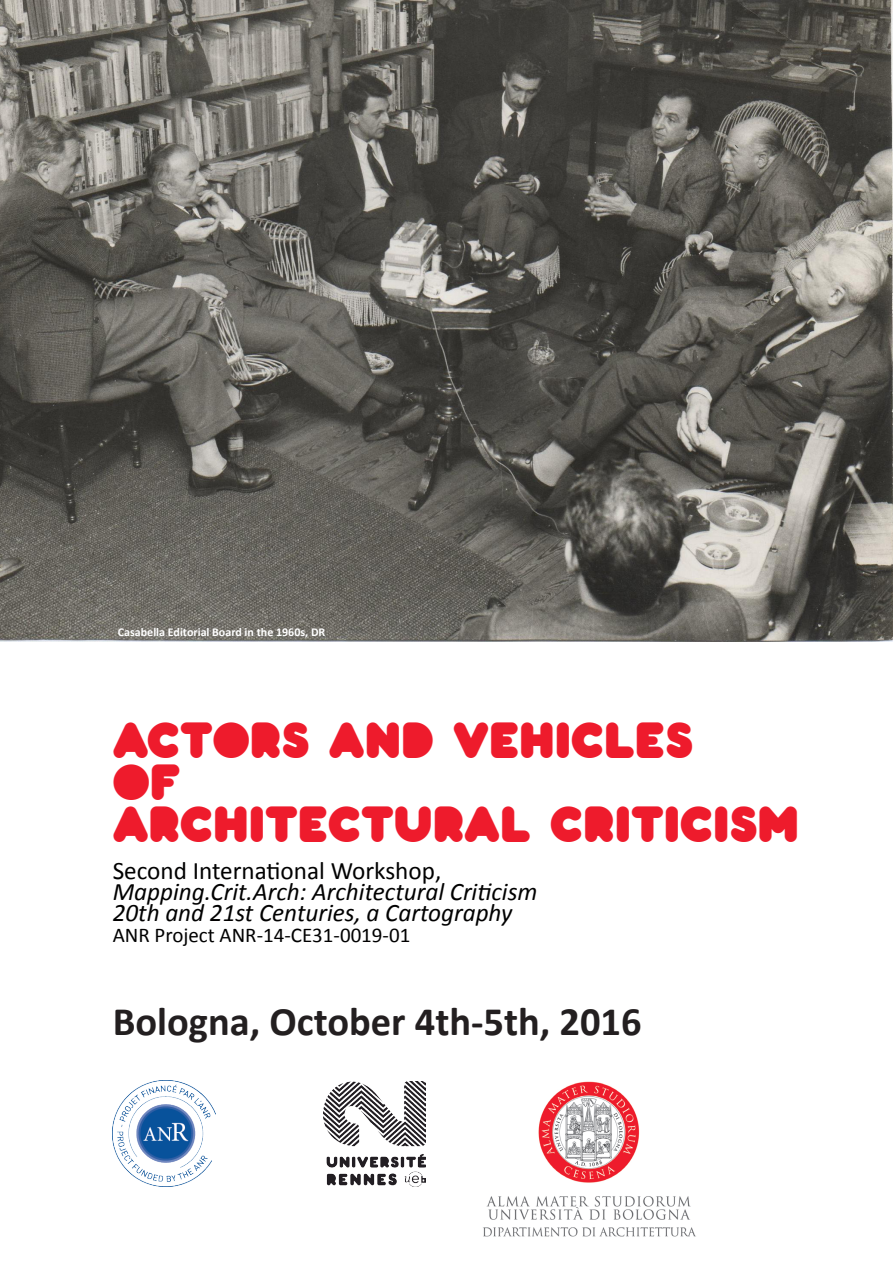
<style>
.page{position:relative;width:893px;height:1263px;background:#fff}
.page>*{position:absolute;margin:0;border:0;box-sizing:border-box;transform-origin:0 0}
.t1{font:49.5px "Pochoir Pleine";color:#ee1b2c}
.t2{font:700 40.5px "Calibri";color:#231f20}
.t3{font:italic 25.2px "Calibri";color:#010000}
.t4{font:25.2px "Calibri";color:#010000}
.t5{font:21px "Calibri";color:#010000}
.t6{font:700 12px "Calibri";color:#fff}
</style>
<div class="page">
<img style="left:0;top:0;width:893px;height:642px">
<img style="left:113px;top:1080px;width:102px;height:106px">
<img style="left:323px;top:1081px;width:103px;height:105px">
<img style="left:483px;top:1081px;width:213px;height:156px">
<p class="t6" style="left:118px;top:625px;width:209px">Casabella Editorial Board in the 1960s, DR</p>
<p class="t1" style="left:113px;top:710px;width:582px">ACTORS AND VEHICLES</p>
<p class="t1" style="left:113px;top:752px;width:70px">OF</p>
<p class="t1" style="left:113px;top:794px;width:688px">ARCHITECTURAL CRITICISM</p>
<p class="t4" style="left:113px;top:855px;width:330px">Second International Workshop,</p>
<p class="t3" style="left:113px;top:876px;width:426px">Mapping.Crit.Arch: Architectural Criticism</p>
<p class="t3" style="left:113px;top:897px;width:401px">20th and 21st Centuries, a Cartography</p>
<p class="t5" style="left:113px;top:922px;width:299px">ANR Project ANR-14-CE31-0019-01</p>
<p class="t2" style="left:113px;top:996px;width:530px">Bologna, October 4th-5th, 2016</p>
</div>
